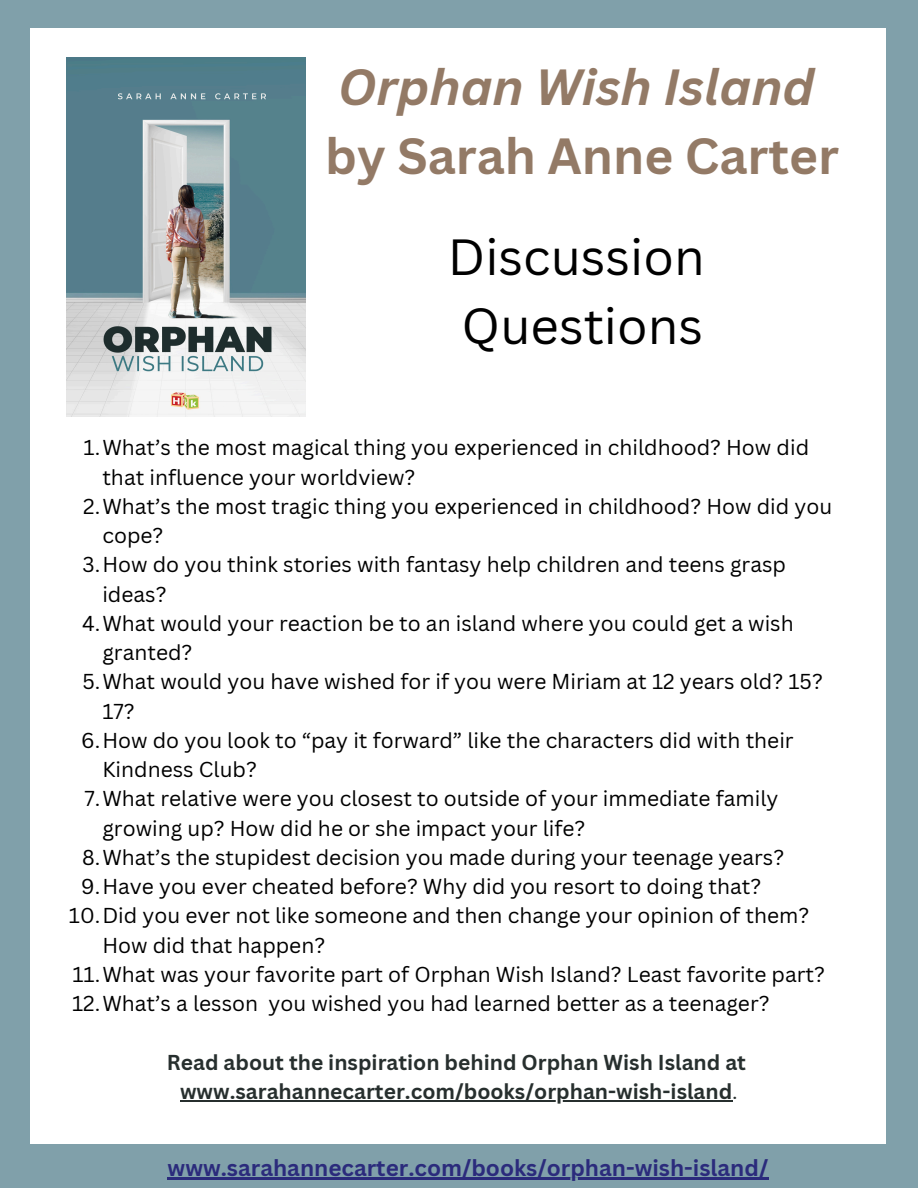
<style>
.page{position:relative;width:918px;height:1188px;background:#80a0aa}
.page>*{position:absolute;margin:0;border:0;box-sizing:border-box;transform-origin:0 0}
.t1{font:700 49.5px/68.7px "Canva Sans";color:#937a66}
.t2{font:49.5px/68.7px "Canva Sans";color:#000}
.t3{font:700 22.5px "Canva Sans";color:#2b2b7c}
.t4{font:21px/29.2px "Canva Sans";color:#000}
.t5{font:700 21px "Canva Sans";color:#272f2e}
.s1{font-style:italic}
.s2{font-weight:400}
</style>
<div class="page">
<div style="left:30px;top:28px;width:855px;height:1115px;background:#fff"></div>
<img style="left:67px;top:57px;width:238px;height:359px">
<hr style="left:180px;top:1100px;width:552px;height:1px;background:#272f2e">
<hr style="left:168px;top:1178px;width:601px;height:2px;background:#2b2b7c">
<p class="t1" style="left:325px;top:52px;width:515px"><span class="s1">Orphan Wish Island </span>by Sarah Anne Carter</p>
<p class="t2" style="left:448px;top:222px;width:258px">Discussion<br>Questions</p>
<h1 class="t4" style="left:102px;top:433px;width:708px;text-indent:-19px">1.What’s the most magical thing you experienced in childhood? How did that influence your worldview?</h1>
<h2 class="t4" style="left:102px;top:491px;width:731px;text-indent:-19px">2.What’s the most tragic thing you experienced in childhood? How did you cope?</h2>
<p class="t4" style="left:102px;top:550px;width:685px;text-indent:-20px">3.How do you think stories with fantasy help children and teens grasp ideas?</p>
<p class="t4" style="left:102px;top:608px;width:693px;text-indent:-20px">4.What would your reaction be to an island where you could get a wish granted?</p>
<p class="t4" style="left:102px;top:667px;width:722px;text-indent:-20px">5.What would you have wished for if you were Miriam at 12 years old? 15?<br>17?</p>
<p class="t4" style="left:102px;top:725px;width:693px;text-indent:-21px">6.How do you look to “pay it forward” like the characters did with their<br>Kindness Club?</p>
<p class="t4" style="left:102px;top:784px;width:678px;text-indent:-18px">7.What relative were you closest to outside of your immediate family growing up? How did he or she impact your life?</p>
<p class="t4" style="left:82px;top:842px;width:704px">8.What’s the stupidest decision you made during your teenage years?</p>
<p class="t4" style="left:81px;top:871px;width:681px">9.Have you ever cheated before? Why did you resort to doing that?</p>
<p class="t4" style="left:102px;top:901px;width:708px;text-indent:-34px">10.Did you ever not like someone and then change your opinion of them?<br>How did that happen?</p>
<p class="t4" style="left:72px;top:959px;width:754px">11.What was your favorite part of Orphan Wish Island? Least favorite part?</p>
<p class="t4" style="left:72px;top:988px;width:699px">12.What’s a lesson you wished you had learned better as a teenager?</p>
<p class="t5" style="left:167px;top:1047px;width:581px">Read about the inspiration behind Orphan Wish Island at</p>
<p class="t5" style="left:180px;top:1076px;width:559px">www.sarahannecarter.com/books/orphan-wish-island<span class="s2">.</span></p>
<h3 class="t3" style="left:168px;top:1151px;width:602px">www.sarahannecarter.com/books/orphan-wish-island/</h3>
</div>
